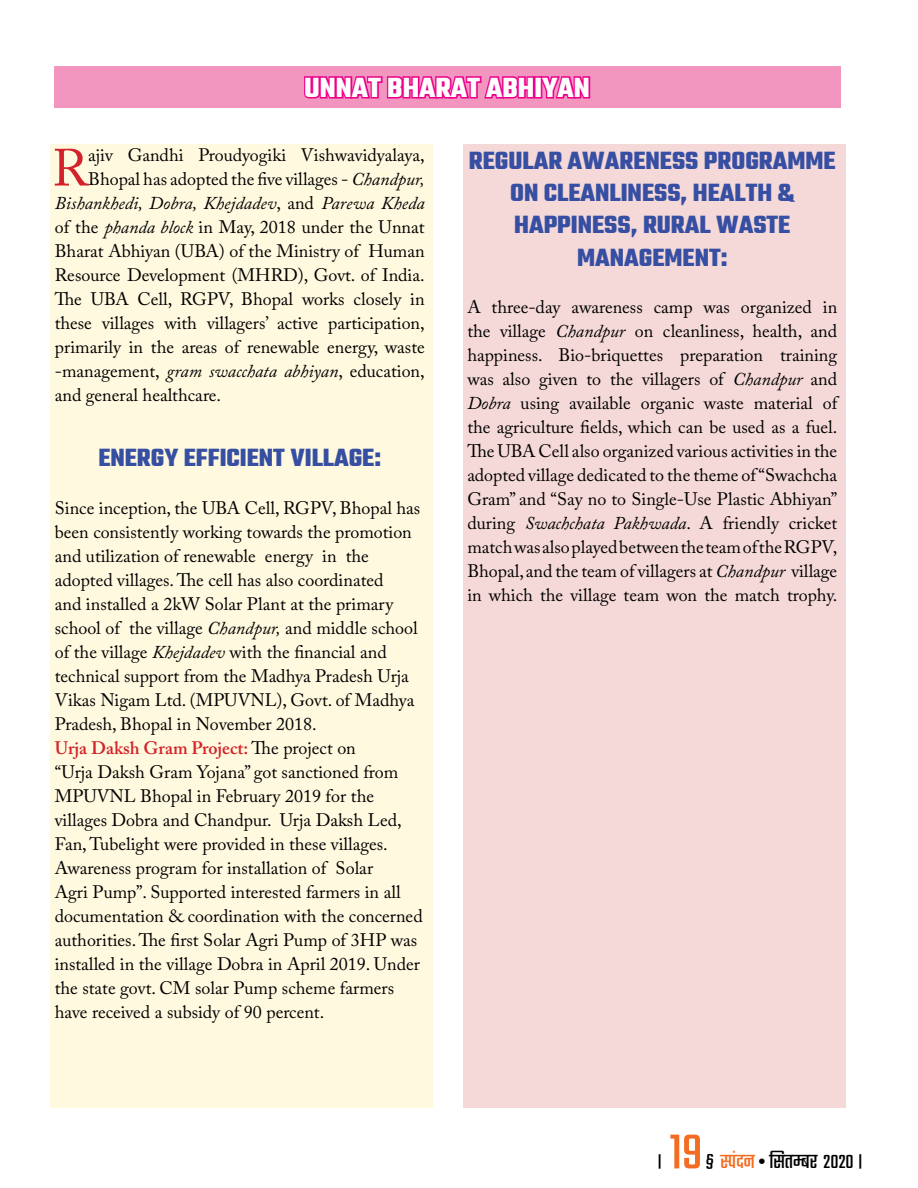
<style>
.page{position:relative;width:918px;height:1188px;background:#fff}
.page>*{position:absolute;margin:0;border:0;box-sizing:border-box;transform-origin:0 0}
.t1{font:54px "Teko";color:#f36c21}
.t2{font:51.75px "Adobe Caslon Pro";color:#d2232a}
.t3{font:700 30px "Teko";color:#fff}
.t4{font:700 27px/32.4px "Teko";color:#374fa2;text-align:center}
.t5{font:21px "Teko";color:#000}
.t6{font:18px/24px "Adobe Caslon Pro";color:#000}
.t7{font:italic 18px "Adobe Caslon Pro";color:#000}
.s1{font-style:italic}
.s2{font-style:normal}
.s3{font-weight:600;color:#d2232a}
.s4{color:#f36c21}
</style>
<div class="page">
<div style="left:51px;top:144px;width:382px;height:964px;background:#fff9df"></div>
<div style="left:463px;top:144px;width:383px;height:964px;background:#f5d9d8"></div>
<div style="left:54px;top:66px;width:786px;height:42px;background:#f296bf"></div>
<svg style="left:304px;top:76px;width:287px;height:23px"></svg>
<h3 class="t3" style="left:304px;top:68px;width:17px">UNNAT</h3>
<h3 class="t3" style="left:387px;top:68px;width:17px">BHARAT</h3>
<h3 class="t3" style="left:486px;top:68px;width:16px">ABHIYAN</h3>
<h2 class="t2" style="left:52px;top:137px;width:38px">R</h2>
<p class="t6" style="left:88px;top:143px;width:338px">ajiv Gandhi Proudyogiki Vishwavidyalaya,</p>
<p class="t6" style="left:88px;top:167px;width:338px">Bhopal has adopted the five villages - <span class="s1">Chandpur,</span></p>
<p class="t7" style="left:55px;top:193px;width:371px">Bishankhedi, Dobra, Khejdadev<span class="s2">, and</span> Parewa Kheda</p>
<p class="t6" style="left:55px;top:215px;width:371px">of the <span class="s1">phanda block</span> in May, 2018 under the Unnat</p>
<p class="t6" style="left:55px;top:239px;width:371px">Bharat Abhiyan (UBA) of the Ministry of Human</p>
<p class="t6" style="left:55px;top:263px;width:371px">Resource Development (MHRD), Govt. of India.</p>
<p class="t6" style="left:55px;top:287px;width:371px">The UBA Cell, RGPV, Bhopal works closely in</p>
<p class="t6" style="left:55px;top:311px;width:371px">these villages with villagers’ active participation,</p>
<p class="t6" style="left:55px;top:335px;width:371px">primarily in the areas of renewable energy, waste</p>
<p class="t6" style="left:55px;top:359px;width:371px">-management, <span class="s1">gram swacchata abhiyan</span>, education,</p>
<p class="t6" style="left:55px;top:383px;width:168px">and general healthcare.</p>
<h3 class="t4" style="left:98px;top:443px;width:284px">ENERGY EFFICIENT VILLAGE:</h3>
<p class="t6" style="left:55px;top:495px;width:369px">Since inception, the UBA Cell, RGPV, Bhopal has been consistently working towards the promotion and utilization of renewable energy in the adopted villages. The cell has also coordinated<br>and installed a 2kW Solar Plant at the primary school of the village <span class="s1">Chandpur,</span> and middle school of the village <span class="s1">Khejdadev</span> with the financial and technical support from the Madhya Pradesh Urja Vikas Nigam Ltd. (MPUVNL), Govt. of Madhya Pradesh, Bhopal in November 2018.<br><span class="s3">Urja Daksh Gram Project:</span> The project on<br>“Urja Daksh Gram Yojana” got sanctioned from MPUVNL Bhopal in February 2019 for the villages Dobra and Chandpur. Urja Daksh Led, Fan, Tubelight were provided in these villages.<br>Awareness program for installation of Solar<br>Agri Pump”. Supported interested farmers in all documentation &amp; coordination with the concerned authorities. The first Solar Agri Pump of 3HP was installed in the village Dobra in April 2019. Under the state govt. CM solar Pump scheme farmers have received a subsidy of 90 percent.</p>
<h3 class="t4" style="left:469px;top:145px;width:368px">REGULAR AWARENESS PROGRAMM E<br>ON CLEANLINESS, HEALTH &amp;<br>HAPPINESS, RURAL WASTE<br>MANAGEMENT:</h3>
<p class="t6" style="left:467px;top:295px;width:371px;text-align:justify">A three-day awareness camp was organized in the village <span class="s1">Chandpur</span> on cleanliness, health, and happiness. Bio-briquettes preparation training was also given to the villagers of <span class="s1">Chandpur</span> and <span class="s1">Dobra</span> using available organic waste material of the agriculture fields, which can be used as a fuel.<br>The UBA Cell also organized various activities in the adopted village dedicated to the theme of “Swachcha Gram” and “Say no to Single-Use Plastic Abhiyan” during <span class="s1">Swachchata Pakhwada</span>. A friendly cricket match was also played between the team of the RGPV, Bhopal, and the team of villagers at <span class="s1">Chandpur</span> village in which the village team won the match trophy.</p>
<p class="t5" style="left:656px;top:1150px;width:9px">।</p>
<h1 class="t1" style="left:669px;top:1122px;width:35px">19</h1>
<p class="t5" style="left:706px;top:1150px;width:160px">§ <span class="s4">स्पंदन</span> • सितम्बर 2020 ।</p>
</div>
